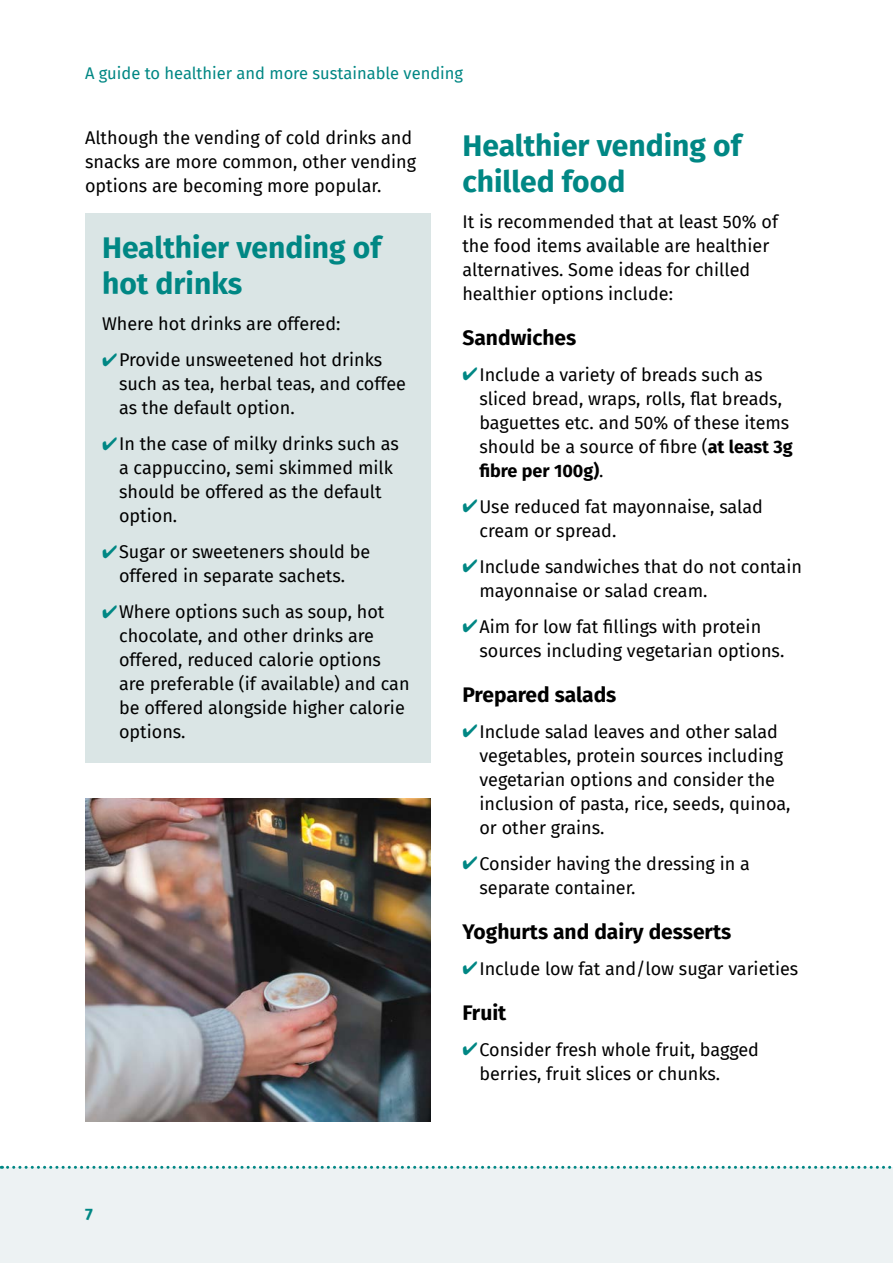
<style>
.page{position:relative;width:893px;height:1263px;background:#fff}
.page>*{position:absolute;margin:0;border:0;box-sizing:border-box;transform-origin:0 0}
._04_-_B_head{font:700 30px/36px "Fira Sans";color:#008784}
._04_-_C_head{font:700 21px "Fira Sans";color:#000}
._01-_Main_text{font:18px/24px "Fira Sans";color:#000}
.t1{font:16.5px "Fira Sans";color:#008784}
.t2{font:700 16.5px "Fira Sans";color:#008784}
.s1{color:#008784}
.s2{font-weight:700}
</style>
<div class="page">
<div style="left:0;top:1167px;width:893px;height:96px;background:#edf2f3"></div>
<svg style="left:0;top:1166px;width:892px;height:3px"></svg>
<div style="left:85px;top:213px;width:346px;height:549px;background:#dae5e5"></div>
<img style="left:85px;top:799px;width:346px;height:323px">
<p class="t1" style="left:85px;top:61px;width:380px">A guide to healthier and more sustainable vending</p>
<p class="_01-_Main_text" style="left:85px;top:126px;width:333px">Although the vending of cold drinks and snacks are more common, other vending options are becoming more popular.</p>
<h3 class="_04_-_B_head" style="left:102px;top:228px;width:280px">Healthier vending of hot drinks</h3>
<p class="_01-_Main_text" style="left:102px;top:311px;width:240px">Where hot drinks are offered:</p>
<p class="_01-_Main_text" style="left:119px;top:347px;width:288px;text-indent:-17px"><span class="s1">✔</span>Provide unsweetened hot drinks such as tea, herbal teas, and coffee as the default option.</p>
<p class="_01-_Main_text" style="left:119px;top:431px;width:281px;text-indent:-17px"><span class="s1">✔</span>In the case of milky drinks such as a cappuccino, semi skimmed milk should be offered as the default option.</p>
<p class="_01-_Main_text" style="left:102px;top:539px;width:270px;text-align:center"><span class="s1">✔</span>Sugar or sweeteners should be offered in separate sachets.</p>
<p class="_01-_Main_text" style="left:119px;top:599px;width:292px;text-indent:-17px"><span class="s1">✔</span>Where options such as soup, hot chocolate, and other drinks are offered, reduced calorie options are preferable (if available) and can be offered alongside higher calorie options.</p>
<h3 class="_04_-_B_head" style="left:462px;top:125px;width:280px">Healthier vending of chilled food</h3>
<p class="_01-_Main_text" style="left:462px;top:209px;width:317px">It is recommended that at least 50% of the food items available are healthier alternatives. Some ideas for chilled healthier options include:</p>
<h4 class="_04_-_C_head" style="left:462px;top:320px;width:115px">Sandwiches</h4>
<p class="_01-_Main_text" style="left:479px;top:362px;width:315px;text-indent:-17px"><span class="s1">✔</span>Include a variety of breads such as sliced bread, wraps, rolls, flat breads, baguettes etc. and 50% of these items should be a source of fibre (<span class="s2">at least 3g fibre per 100g)</span>.</p>
<p class="_01-_Main_text" style="left:479px;top:494px;width:285px;text-indent:-17px"><span class="s1">✔</span>Use reduced fat mayonnaise, salad cream or spread.</p>
<p class="_01-_Main_text" style="left:479px;top:554px;width:324px;text-indent:-17px"><span class="s1">✔</span>Include sandwiches that do not contain mayonnaise or salad cream.</p>
<p class="_01-_Main_text" style="left:479px;top:614px;width:306px;text-indent:-17px"><span class="s1">✔</span>Aim for low fat fillings with protein sources including vegetarian options.</p>
<h4 class="_04_-_C_head" style="left:462px;top:677px;width:155px">Prepared salads</h4>
<p class="_01-_Main_text" style="left:479px;top:719px;width:312px;text-indent:-17px"><span class="s1">✔</span>Include salad leaves and other salad vegetables, protein sources including vegetarian options and consider the inclusion of pasta, rice, seeds, quinoa, or other grains.</p>
<p class="_01-_Main_text" style="left:479px;top:851px;width:272px;text-indent:-17px"><span class="s1">✔</span>Consider having the dressing in a separate container.</p>
<h4 class="_04_-_C_head" style="left:462px;top:914px;width:270px">Yoghurts and dairy desserts</h4>
<p class="_01-_Main_text" style="left:462px;top:956px;width:337px"><span class="s1">✔</span>Include low fat and/low sugar varieties</p>
<h4 class="_04_-_C_head" style="left:462px;top:995px;width:45px">Fruit</h4>
<p class="_01-_Main_text" style="left:479px;top:1037px;width:281px;text-indent:-17px"><span class="s1">✔</span>Consider fresh whole fruit, bagged berries, fruit slices or chunks.</p>
<p class="t2" style="left:85px;top:1201px;width:9px">7</p>
</div>
